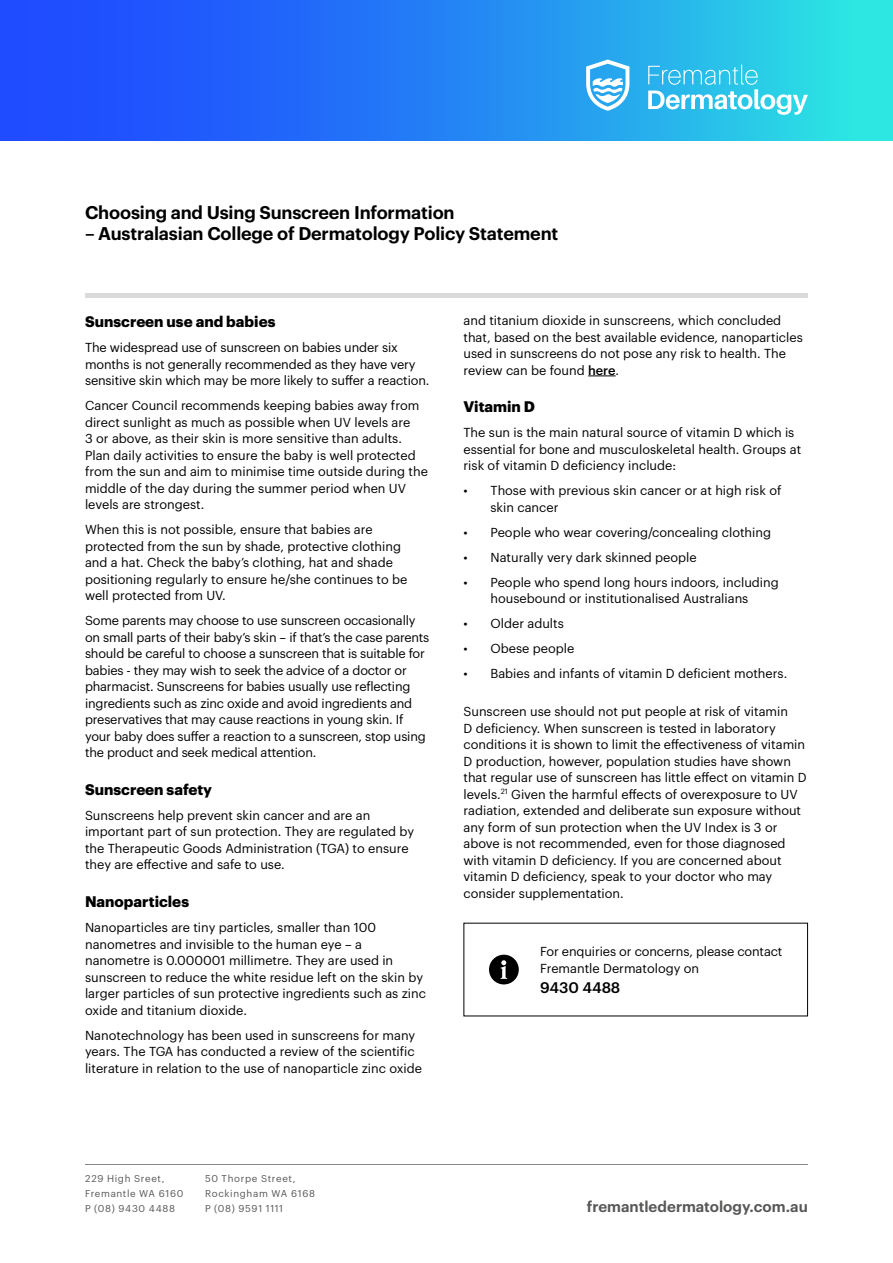
<style>
.page{position:relative;width:893px;height:1263px;background:#fff}
.page>*{position:absolute;margin:0;border:0;box-sizing:border-box;transform-origin:0 0}
.t1{font:600 18px "Graphik";letter-spacing:-.01em;color:#000}
.t2{font:700 15px "Graphik";color:#000}
.t3{font:600 15px "Graphik";color:#575756}
.t4{font:500 15px "Graphik";color:#000}
.t5{font:12.75px/16.5px "Graphik";color:#000}
.t6{font:9.75px/15px "Graphik";letter-spacing:.07em;color:#575756}
.s1{font-weight:500}
</style>
<div class="page">
<svg style="left:588px;top:376px;width:28px;height:1px"></svg>
<svg style="left:0;top:0;width:893px;height:140px;background:#2386f4"></svg>
<svg style="left:586px;top:60px;width:43px;height:51px"></svg>
<svg style="left:648px;top:65px;width:160px;height:50px;background:#57d1ed"></svg>
<hr style="left:85px;top:1164px;width:723px;height:1px;background:#878787">
<div style="left:85px;top:293px;width:723px;height:5px;background:#dadada"></div>
<div style="left:489px;top:955px;width:30px;height:29px;background:#000;border-radius:50%"></div>
<svg style="left:501px;top:960px;width:6px;height:19px"></svg>
<h1 class="t1" style="left:85px;top:199px;width:371px">Choosing and Using Sunscreen Information</h1>
<h1 class="t1" style="left:85px;top:220px;width:475px">– Australasian College of Dermatology Policy Statement</h1>
<p class="t2" style="left:85px;top:310px;width:192px">Sunscreen use and babies</p>
<p class="t5" style="left:85px;top:338px;width:346px">The widespread use of sunscreen on babies under six months is not generally recommended as they have very sensitive skin which may be more likely to suffer a reaction.</p>
<p class="t5" style="left:85px;top:396px;width:344px">Cancer Council recommends keeping babies away from direct sunlight as much as possible when UV levels are<br>3 or above, as their skin is more sensitive than adults.<br>Plan daily activities to ensure the baby is well protected from the sun and aim to minimise time outside during the middle of the day during the summer period when UV levels are strongest.</p>
<p class="t5" style="left:85px;top:520px;width:324px">When this is not possible, ensure that babies are protected from the sun by shade, protective clothing and a hat. Check the baby’s clothing, hat and shade positioning regularly to ensure he/she continues to be well protected from UV.</p>
<p class="t5" style="left:85px;top:611px;width:346px">Some parents may choose to use sunscreen occasionally on small parts of their baby’s skin – if that’s the case parents should be careful to choose a sunscreen that is suitable for babies - they may wish to seek the advice of a doctor or pharmacist. Sunscreens for babies usually use reflecting ingredients such as zinc oxide and avoid ingredients and preservatives that may cause reactions in young skin. If your baby does suffer a reaction to a sunscreen, stop using the product and seek medical attention.</p>
<p class="t2" style="left:85px;top:778px;width:129px">Sunscreen safety</p>
<p class="t5" style="left:85px;top:806px;width:331px">Sunscreens help prevent skin cancer and are an important part of sun protection. They are regulated by the Therapeutic Goods Administration (TGA) to ensure they are effective and safe to use.</p>
<p class="t2" style="left:85px;top:890px;width:106px">Nanoparticles</p>
<p class="t5" style="left:85px;top:918px;width:343px">Nanoparticles are tiny particles, smaller than 100 nanometres and invisible to the human eye – a nanometre is 0.000001 millimetre. They are used in sunscreen to reduce the white residue left on the skin by larger particles of sun protective ingredients such as zinc oxide and titanium dioxide.</p>
<p class="t5" style="left:85px;top:1026px;width:338px">Nanotechnology has been used in sunscreens for many years. The TGA has conducted a review of the scientific literature in relation to the use of nanoparticle zinc oxide</p>
<p class="t5" style="left:463px;top:311px;width:341px">and titanium dioxide in sunscreens, which concluded that, based on the best available evidence, nanoparticles used in sunscreens do not pose any risk to health. The review can be found <span class="s1">here</span>.</p>
<p class="t2" style="left:463px;top:395px;width:73px">Vitamin D</p>
<p class="t5" style="left:463px;top:423px;width:339px">The sun is the main natural source of vitamin D which is essential for bone and musculoskeletal health. Groups at risk of vitamin D deficiency include:</p>
<p class="t5" style="left:490px;top:481px;width:292px;text-indent:-27px">• Those with previous skin cancer or at high risk of skin cancer</p>
<p class="t5" style="left:463px;top:523px;width:309px">• People who wear covering/concealing clothing</p>
<p class="t5" style="left:463px;top:548px;width:235px">• Naturally very dark skinned people</p>
<p class="t5" style="left:463px;top:573px;width:317px;text-align:center">• People who spend long hours indoors, including housebound or institutionalised Australians</p>
<p class="t5" style="left:463px;top:614px;width:102px">• Older adults</p>
<p class="t5" style="left:463px;top:639px;width:112px">• Obese people</p>
<p class="t5" style="left:463px;top:664px;width:325px">• Babies and infants of vitamin D deficient mothers.</p>
<p class="t5" style="left:463px;top:702px;width:345px">Sunscreen use should not put people at risk of vitamin<br>D deficiency. When sunscreen is tested in laboratory conditions it is shown to limit the effectiveness of vitamin D production, however, population studies have shown that regular use of sunscreen has little effect on vitamin D levels.<sup>21</sup> Given the harmful effects of overexposure to UV radiation, extended and deliberate sun exposure without any form of sun protection when the UV Index is 3 or above is not recommended, even for those diagnosed with vitamin D deficiency. If you are concerned about vitamin D deficiency, speak to your doctor who may consider supplementation.</p>
<p class="t5" style="left:540px;top:942px;width:244px">For enquiries or concerns, please contact<br>Fremantle Dermatology on</p>
<p class="t4" style="left:540px;top:976px;width:82px">9430 4488</p>
<p class="t6" style="left:85px;top:1170px;width:100px">229 High Sreet,<br>Fremantle WA 6160<br>P (08) 9430 4488</p>
<p class="t6" style="left:205px;top:1170px;width:112px">50 Thorpe Street,<br>Rockingham WA 6168<br>P (08) 9591 1111</p>
<p class="t3" style="left:587px;top:1195px;width:223px">fremantledermatology.com.au</p>
</div>
